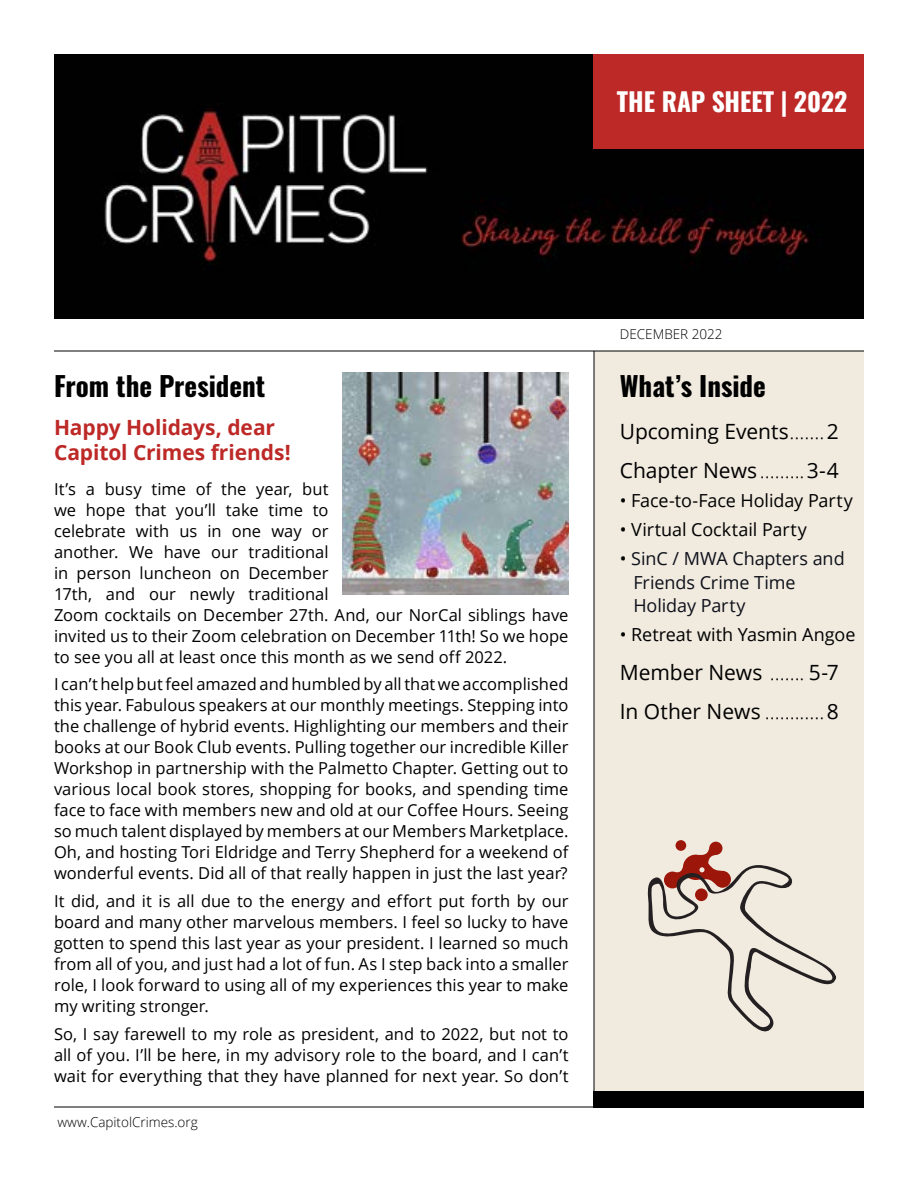
<style>
.page{position:relative;width:918px;height:1188px;background:#fff}
.page>*{position:absolute;margin:0;border:0;box-sizing:border-box;transform-origin:0 0}
.t1{font:27px "Oswald";color:#000}
.t2{font:25.5px "Oswald";color:#fff}
.t3{font:21px/39px "Open Sans";letter-spacing:-.005em;color:#000}
.t4{font:700 21px/25.5px "Open Sans";letter-spacing:-.005em;color:#bd2927}
.t5{font:18px "Open Sans";letter-spacing:-.005em;color:#000}
.t6{font:18px/23.2px "Open Sans";letter-spacing:-.005em;color:#0e101a}
.t7{font:16.5px/21px "Open Sans";color:#000;text-align:justify}
.t8{font:300 13.5px "Open Sans";color:#000}
.s1{font-weight:300}
.s2{color:#000}
</style>
<div class="page">
<div style="left:594px;top:351px;width:270px;height:740px;background:#f0eadf"></div>
<hr style="left:54px;top:1107px;width:810px;height:1px;background:#000">
<img style="left:54px;top:54px;width:810px;height:264px">
<hr style="left:594px;top:351px;width:1px;height:756px;background:#000">
<hr style="left:54px;top:351px;width:810px;height:1px;background:#000">
<div style="left:594px;top:54px;width:270px;height:94px;background:#bd2927"></div>
<div style="left:594px;top:1091px;width:270px;height:17px;background:#000"></div>
<div style="left:676px;top:840px;width:10px;height:11px;background:#9c170a;border-radius:50%"></div>
<svg style="left:647px;top:842px;width:189px;height:190px"></svg>
<img style="left:342px;top:373px;width:226px;height:221px">
<h2 class="t2" style="left:617px;top:79px;width:232px">THE RAP SHEET | 2022</h2>
<h1 class="t1" style="left:54px;top:362px;width:213px">From the President</h1>
<p class="t4" style="left:54px;top:414px;width:238px">Happy Holidays, dear<br>Capitol Crimes friends!</p>
<p class="t7" style="left:54px;top:478px;width:516px;text-align:left">It’s a busy time of the year, but<br>we hope that you’ll take time to<br>celebrate with us in one way or<br>another. We have our traditional<br>in person luncheon on December<br>17th, and our newly traditional<br>Zoom cocktails on December 27th. And, our NorCal siblings have invited us to their Zoom celebration on December 11th! So we hope to see you all at least once this month as we send off 2022.</p>
<p class="t7" style="left:54px;top:674px;width:516px">I can’t help but feel amazed and humbled by all that we accomplished this year. Fabulous speakers at our monthly meetings. Stepping into the challenge of hybrid events. Highlighting our members and their books at our Book Club events. Pulling together our incredible Killer Workshop in partnership with the Palmetto Chapter. Getting out to various local book stores, shopping for books, and spending time face to face with members new and old at our Coffee Hours. Seeing so much talent displayed by members at our Members Marketplace.<br>Oh, and hosting Tori Eldridge and Terry Shepherd for a weekend of wonderful events. Did all of that really happen in just the last year?</p>
<p class="t7" style="left:54px;top:890px;width:516px">It did, and it is all due to the energy and effort put forth by our board and many other marvelous members. I feel so lucky to have gotten to spend this last year as your president. I learned so much from all of you, and just had a lot of fun. As I step back into a smaller role, I look forward to using all of my experiences this year to make my writing stronger.</p>
<p class="t7" style="left:54px;top:1023px;width:516px">So, I say farewell to my role as president, and to 2022, but not to all of you. I’ll be here, in my advisory role to the board, and I can’t wait for everything that they have planned for next year. So don’t</p>
<p class="t8" style="left:58px;top:1113px;width:142px">www.CapitolCrimes.org</p>
<p class="t8" style="left:620px;top:325px;width:104px">DECEMBER 2022</p>
<h1 class="t1" style="left:620px;top:362px;width:148px">What’s Inside</h1>
<p class="t3" style="left:620px;top:411px;width:221px">Upcoming Events<span class="s1">.......</span>2<br>Chapter News<span class="s1">.........</span>3-4</p>
<p class="t5" style="left:620px;top:488px;width:234px">• Face-to-Face Holiday Party</p>
<p class="t5" style="left:620px;top:517px;width:188px">• Virtual Cocktail Party</p>
<p class="t6" style="left:633px;top:547px;width:213px;text-indent:-14px"><span class="s2">•</span> SinC / MWA Chapters and<br>Friends Crime Time<br>Holiday Party</p>
<p class="t5" style="left:620px;top:622px;width:237px">• Retreat with Yasmin Angoe</p>
<p class="t3" style="left:620px;top:652px;width:221px">Member News <span class="s1">.......</span> 5-7<br>In Other News <span class="s1">............</span>8</p>
</div>
